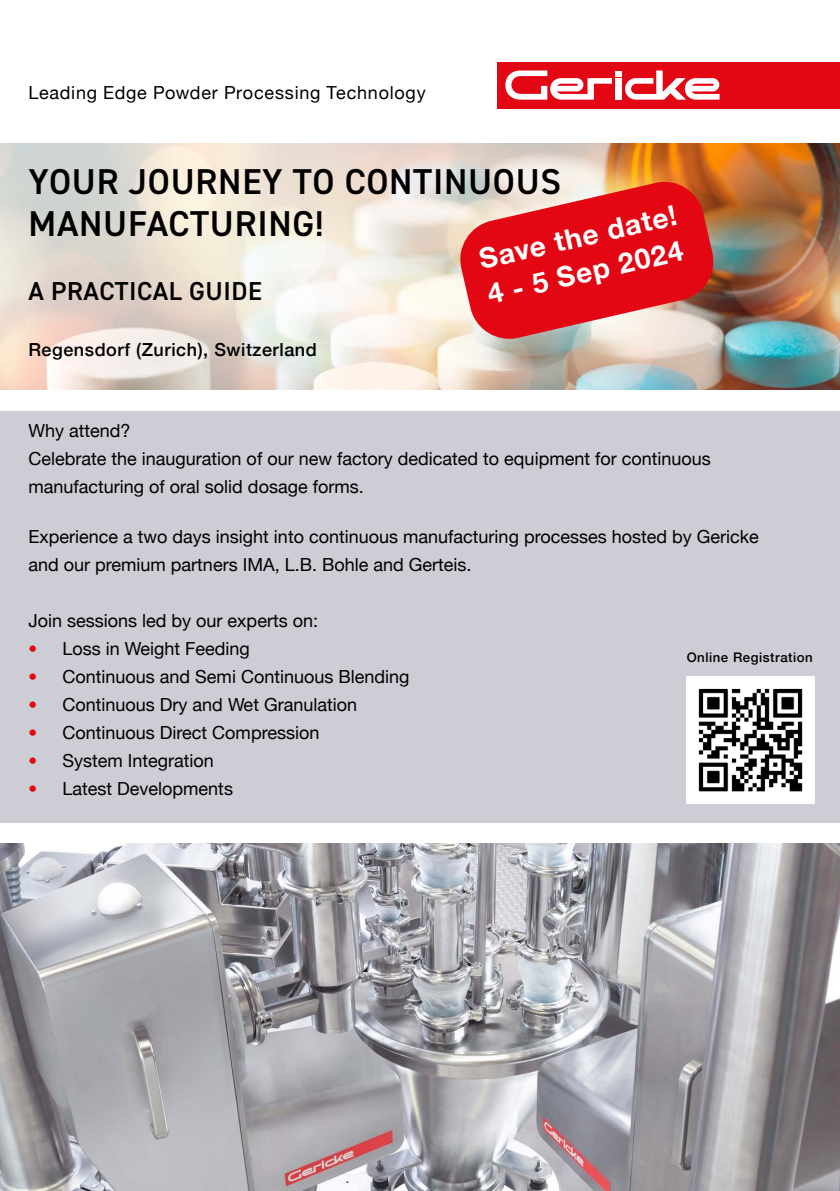
<style>
.page{position:relative;width:840px;height:1191px;background:#fff}
.page>*{position:absolute;margin:0;border:0;box-sizing:border-box;transform-origin:0 0}
.t1{font:600 36px/42px "DIN2014";letter-spacing:.02em;color:#000}
.t2{font:700 28px/36px "Helvetica Neue";color:#fff}
.t3{font:600 26px "DIN2014";letter-spacing:.02em;color:#000}
.t4{font:18px/28px "Helvetica Neue";color:#000}
.t5{font:18px "Helvetica Neue";letter-spacing:.04em;color:#000}
.t6{font:500 18px "Helvetica Neue";letter-spacing:.03em;color:#000}
.t7{font:500 13.2px "Helvetica Neue";letter-spacing:.04em;color:#000}
.s1{font-family:"Meta Pro";font-weight:700;color:#e30613}
</style>
<div class="page">
<img style="left:0;top:143px;width:839px;height:247px">
<div style="left:497px;top:62px;width:342px;height:46px;background:#e30613"></div>
<svg style="left:505px;top:70px;width:106px;height:30px"></svg>
<div style="left:614px;top:70px;width:7px;height:6px;background:#fff"></div>
<div style="left:614px;top:78px;width:7px;height:22px;background:#fff"></div>
<svg style="left:625px;top:70px;width:94px;height:30px"></svg>
<img style="left:0;top:843px;width:839px;height:348px">
<div style="left:0;top:411px;width:839px;height:411px;background:#cccdd5"></div>
<svg style="left:456px;top:178px;width:260px;height:165px;background:#e24a4d"></svg>
<img style="left:686px;top:676px;width:128px;height:128px">
<p class="t5" style="left:28px;top:80px;width:398px">Leading Edge Powder Processing Technology</p>
<h1 class="t1" style="left:29px;top:159px;width:534px">YOUR JOURNEY TO CONTINUOUS<br>MANUFACTURING!</h1>
<h2 class="t2" style="left:475px;top:243px;width:203px;rotate:-13deg">Save the date!<br>4 - 5 Sep 2024</h2>
<h3 class="t3" style="left:28px;top:273px;width:235px">A PRACTICAL GUIDE</h3>
<p class="t6" style="left:28px;top:335px;width:290px">Regensdorf (Zurich), Switzerland</p>
<p class="t4" style="left:28px;top:418px;width:683px">Why attend?<br>Celebrate the inauguration of our new factory dedicated to equipment for continuous manufacturing of oral solid dosage forms.</p>
<p class="t4" style="left:28px;top:524px;width:731px">Experience a two days insight into continuous manufacturing processes hosted by Gericke and our premium partners IMA, L.B. Bohle and Gerteis.</p>
<p class="t4" style="left:28px;top:608px;width:291px">Join sessions led by our experts on:</p>
<p class="t4" style="left:28px;top:636px;width:223px"><span class="s1">•</span> Loss in Weight Feeding</p>
<p class="t4" style="left:28px;top:664px;width:382px"><span class="s1">•</span> Continuous and Semi Continuous Blending</p>
<p class="t4" style="left:28px;top:692px;width:330px"><span class="s1">•</span> Continuous Dry and Wet Granulation</p>
<p class="t4" style="left:28px;top:720px;width:292px"><span class="s1">•</span> Continuous Direct Compression</p>
<p class="t4" style="left:28px;top:748px;width:187px"><span class="s1">•</span> System Integration</p>
<p class="t4" style="left:28px;top:776px;width:206px"><span class="s1">•</span> Latest Developments</p>
<p class="t7" style="left:686px;top:646px;width:127px">Online Registration</p>
</div>
